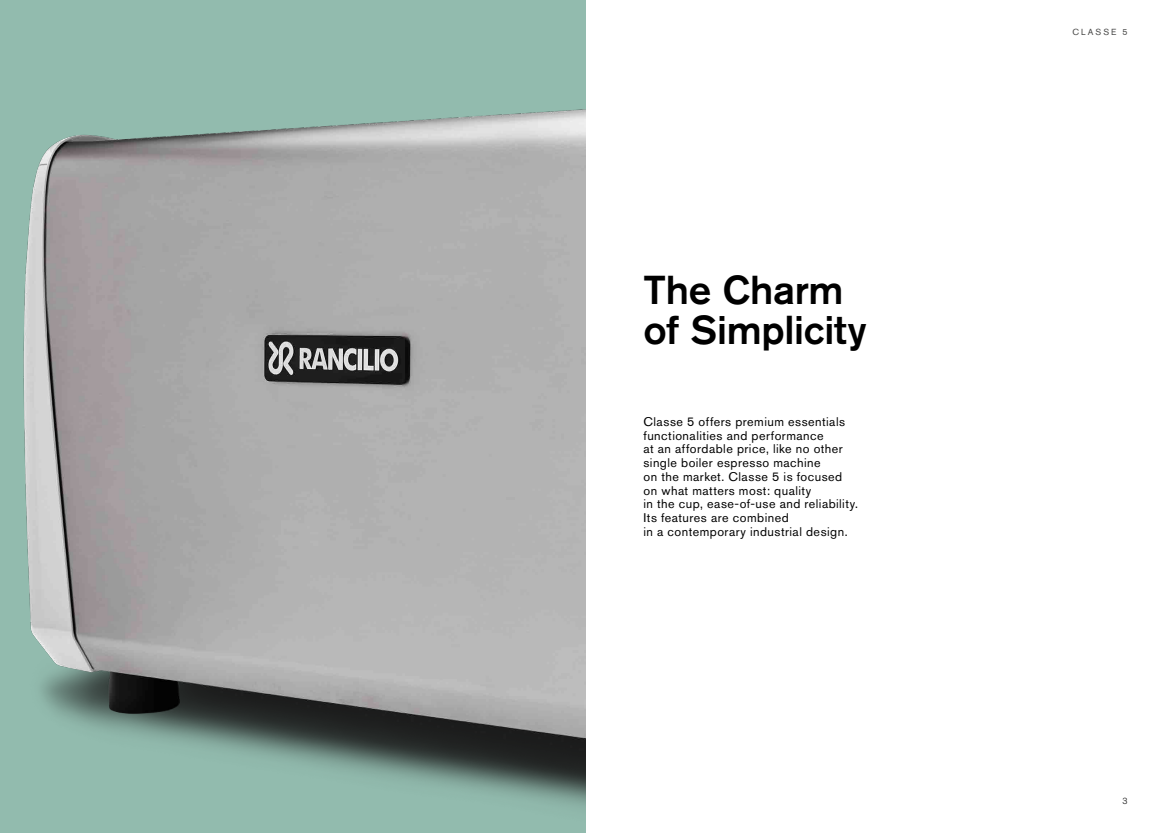
<style>
.page{position:relative;width:1170px;height:833px;background:#fff}
.page>*{position:absolute;margin:0;border:0;box-sizing:border-box;transform-origin:0 0}
.t1{font:500 40px/40px "Akzidenz Grotesk BQ";letter-spacing:-.005em;color:#000}
.t2{font:12.5px/13.8px "Akzidenz Grotesk BQ";letter-spacing:.04em;color:#000}
.t3{font:8.75px "Akzidenz Grotesk BQ";letter-spacing:.23em;color:#4a4a49}
.t4{font:300 8.75px "Akzidenz Grotesk BQ";color:#000}
</style>
<div class="page">
<img style="left:0;top:0;width:585px;height:833px">
<h1 class="t1" style="left:643px;top:269px;width:225px">The Charm of Simplicity</h1>
<p class="t2" style="left:643px;top:414px;width:216px">Classe 5 offers premium essentials functionalities and performance<br>at an affordable price, like no other single boiler espresso machine<br>on the market. Classe 5 is focused on what matters most: quality<br>in the cup, ease-of-use and reliability.<br>Its features are combined<br>in a contemporary industrial design.</p>
<p class="t3" style="left:1072px;top:26px;width:57px">CLASSE 5</p>
<p class="t4" style="left:1122px;top:796px;width:7px">3</p>
</div>
